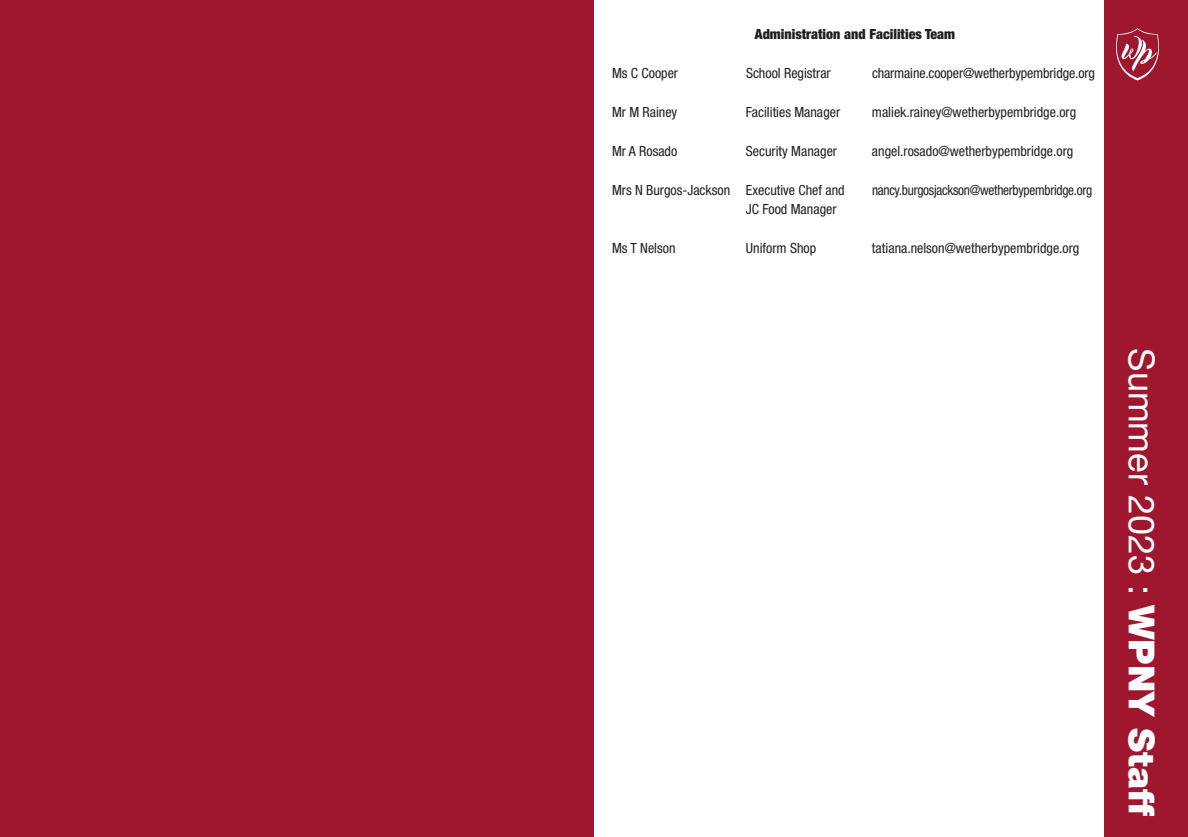
<style>
.page{position:relative;width:1188px;height:837px;background:#fff}
.page>*{position:absolute;margin:0;border:0;box-sizing:border-box;transform-origin:0 0}
.t1{font:36px "Helvetica Neue";color:#fff}
.t2{font:condensed 14px "Helvetica Neue";color:#231f20}
.t3{font:condensed 14px "Helvetica Neue";letter-spacing:-.02em;color:#231f20;scale:.95 1}
.t4{font:900 condensed 14px "Helvetica Neue";color:#231f20}
.s1{font-weight:900}
</style>
<div class="page">
<div style="left:1104px;top:0;width:84px;height:837px;background:#9f172e"></div>
<svg style="left:1116px;top:28px;width:43px;height:52px"></svg>
<div style="left:0;top:0;width:594px;height:837px;background:#9f172e"></div>
<p class="t4" style="left:755px;top:26px;width:202px">Administration and Facilities Team</p>
<p class="t2" style="left:612px;top:65px;width:68px">Ms C Cooper</p>
<p class="t2" style="left:746px;top:65px;width:86px">School Registrar</p>
<p class="t2" style="left:872px;top:65px;width:224px">charmaine.cooper@wetherbypembridge.org</p>
<p class="t2" style="left:612px;top:104px;width:67px">Mr M Rainey</p>
<p class="t2" style="left:746px;top:104px;width:96px">Facilities Manager</p>
<p class="t2" style="left:872px;top:104px;width:206px">maliek.rainey@wetherbypembridge.org</p>
<p class="t2" style="left:612px;top:143px;width:67px">Mr A Rosado</p>
<p class="t2" style="left:746px;top:143px;width:93px">Security Manager</p>
<p class="t2" style="left:872px;top:143px;width:203px">angel.rosado@wetherbypembridge.org</p>
<p class="t2" style="left:612px;top:181px;width:234px">Mrs N Burgos-Jackson Executive Chef and</p>
<p class="t3" style="left:872px;top:181px;width:233px">nancy.burgosjackson@wetherbypembridge.org</p>
<p class="t2" style="left:746px;top:201px;width:92px">JC Food Manager</p>
<p class="t2" style="left:612px;top:240px;width:65px">Ms T Nelson</p>
<p class="t2" style="left:746px;top:240px;width:72px">Uniform Shop</p>
<p class="t2" style="left:872px;top:240px;width:209px">tatiana.nelson@wetherbypembridge.org</p>
<p class="t1" style="left:1163px;top:348px;width:469px;rotate:90deg">Summer 2023 : <span class="s1">WPNY Staff</span></p>
</div>
